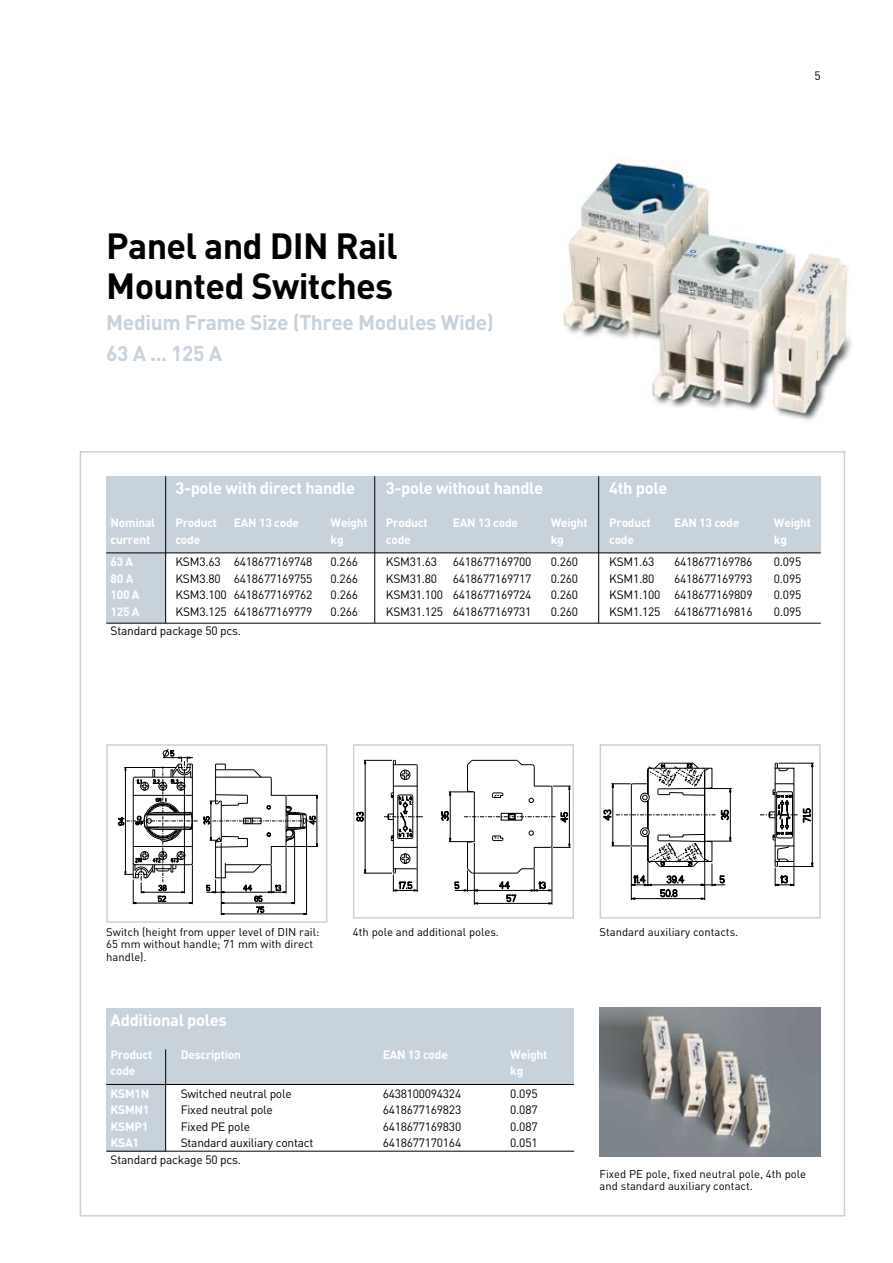
<style>
.page{position:relative;width:893px;height:1263px;background:#fff}
.page>*{position:absolute;margin:0;border:0;box-sizing:border-box;transform-origin:0 0}
.t1{font:700 36px/39.6px "DIN Pro";letter-spacing:-.02em;color:#000}
.t2{font:700 21px/31px "DIN Pro";letter-spacing:-.02em;color:#c8d2db}
.t3{font:700 16.5px "DIN Pro";letter-spacing:-.02em;color:#fff}
.t4{font:12px "DIN Pro";letter-spacing:-.02em;color:#000}
.t5{font:700 12px "DIN Pro";letter-spacing:-.02em;color:#fff}
.t6{font:11.25px/12.8px "DIN Pro";color:#000}
</style>
<div class="page">
<img style="left:563px;top:158px;width:289px;height:263px">
<div style="left:106px;top:476px;width:715px;height:77px;background:#c8d2db"></div>
<div style="left:106px;top:529px;width:60px;height:94px;background:#c8d2db"></div>
<hr style="left:106px;top:553px;width:715px;height:1px;background:#000">
<hr style="left:106px;top:623px;width:715px;height:1px;background:#000">
<hr style="left:374px;top:476px;width:1px;height:147px;background:#000">
<hr style="left:598px;top:476px;width:1px;height:147px;background:#000">
<hr style="left:165px;top:476px;width:1px;height:147px;background:#000">
<div style="left:106px;top:1008px;width:468px;height:76px;background:#c8d2db"></div>
<div style="left:106px;top:1061px;width:60px;height:90px;background:#c8d2db"></div>
<hr style="left:106px;top:1084px;width:468px;height:1px;background:#000">
<hr style="left:106px;top:1151px;width:468px;height:1px;background:#000">
<hr style="left:165px;top:1049px;width:1px;height:102px;background:#000">
<img style="left:600px;top:1008px;width:221px;height:149px">
<svg style="left:356px;top:759px;width:215px;height:146px"></svg>
<div style="left:353px;top:744px;width:221px;height:174px;border:2px solid #c8d2db"></div>
<div style="left:106px;top:744px;width:221px;height:179px;border:2px solid #c8d2db"></div>
<svg style="left:603px;top:762px;width:211px;height:139px"></svg>
<div style="left:600px;top:744px;width:221px;height:174px;border:2px solid #c8d2db"></div>
<svg style="left:117px;top:745px;width:204px;height:170px"></svg>
<h1 class="t1" style="left:106px;top:225px;width:293px">Panel and DIN Rail<br>Mounted Switches</h1>
<h2 class="t2" style="left:106px;top:306px;width:389px">Medium Frame Size (Three Modules Wide)<br>63 A ... 125 A</h2>
<h3 class="t3" style="left:175px;top:477px;width:181px">3-pole with direct handle</h3>
<h3 class="t3" style="left:386px;top:477px;width:159px">3-pole without handle</h3>
<h3 class="t3" style="left:609px;top:477px;width:60px">4th pole</h3>
<p class="t4" style="left:814px;top:68px;width:8px">5</p>
<p class="t5" style="left:111px;top:515px;width:46px">Nominal</p>
<p class="t5" style="left:175px;top:515px;width:43px">Product</p>
<p class="t5" style="left:234px;top:515px;width:67px">EAN 13 code</p>
<p class="t5" style="left:331px;top:515px;width:39px">Weight</p>
<p class="t5" style="left:386px;top:515px;width:43px">Product</p>
<p class="t5" style="left:453px;top:515px;width:67px">EAN 13 code</p>
<p class="t5" style="left:551px;top:515px;width:39px">Weight</p>
<p class="t5" style="left:609px;top:515px;width:43px">Product</p>
<p class="t5" style="left:674px;top:515px;width:67px">EAN 13 code</p>
<p class="t5" style="left:774px;top:515px;width:39px">Weight</p>
<p class="t5" style="left:111px;top:531px;width:41px">current</p>
<p class="t5" style="left:175px;top:531px;width:26px">code</p>
<p class="t5" style="left:331px;top:531px;width:15px">kg</p>
<p class="t5" style="left:386px;top:531px;width:26px">code</p>
<p class="t5" style="left:551px;top:531px;width:15px">kg</p>
<p class="t5" style="left:609px;top:531px;width:26px">code</p>
<p class="t5" style="left:774px;top:531px;width:15px">kg</p>
<p class="t5" style="left:111px;top:554px;width:24px">63 A</p>
<p class="t4" style="left:175px;top:554px;width:139px">KSM3.63 6418677169748</p>
<p class="t4" style="left:331px;top:554px;width:29px">0.266</p>
<p class="t4" style="left:386px;top:554px;width:53px">KSM31.63</p>
<p class="t4" style="left:453px;top:554px;width:80px">6418677169700</p>
<p class="t4" style="left:551px;top:554px;width:29px">0.260</p>
<p class="t4" style="left:609px;top:554px;width:47px">KSM1.63</p>
<p class="t4" style="left:674px;top:554px;width:80px">6418677169786</p>
<p class="t4" style="left:774px;top:554px;width:29px">0.095</p>
<p class="t5" style="left:111px;top:570px;width:24px">80 A</p>
<p class="t4" style="left:175px;top:570px;width:139px">KSM3.80 6418677169755</p>
<p class="t4" style="left:331px;top:570px;width:29px">0.266</p>
<p class="t4" style="left:386px;top:570px;width:53px">KSM31.80</p>
<p class="t4" style="left:453px;top:570px;width:80px">6418677169717</p>
<p class="t4" style="left:551px;top:570px;width:29px">0.260</p>
<p class="t4" style="left:609px;top:570px;width:47px">KSM1.80</p>
<p class="t4" style="left:674px;top:570px;width:80px">6418677169793</p>
<p class="t4" style="left:774px;top:570px;width:29px">0.095</p>
<p class="t5" style="left:111px;top:587px;width:31px">100 A</p>
<p class="t4" style="left:175px;top:587px;width:139px">KSM3.100 6418677169762</p>
<p class="t4" style="left:331px;top:587px;width:29px">0.266</p>
<p class="t4" style="left:386px;top:587px;width:147px">KSM31.100 6418677169724</p>
<p class="t4" style="left:551px;top:587px;width:29px">0.260</p>
<p class="t4" style="left:609px;top:587px;width:145px">KSM1.100 6418677169809</p>
<p class="t4" style="left:774px;top:587px;width:29px">0.095</p>
<p class="t5" style="left:111px;top:603px;width:31px">125 A</p>
<p class="t4" style="left:175px;top:603px;width:139px">KSM3.125 6418677169779</p>
<p class="t4" style="left:331px;top:603px;width:29px">0.266</p>
<p class="t4" style="left:386px;top:603px;width:147px">KSM31.125 6418677169731</p>
<p class="t4" style="left:551px;top:603px;width:29px">0.260</p>
<p class="t4" style="left:609px;top:603px;width:145px">KSM1.125 6418677169816</p>
<p class="t4" style="left:774px;top:603px;width:29px">0.095</p>
<p class="t4" style="left:111px;top:623px;width:132px">Standard package 50 pcs.</p>
<p class="t6" style="left:106px;top:925px;width:215px">Switch (height from upper level of DIN rail:<br>65 mm without handle; 71 mm with direct handle).</p>
<p class="t6" style="left:353px;top:925px;width:148px">4th pole and additional poles.</p>
<p class="t6" style="left:600px;top:925px;width:140px">Standard auxiliary contacts.</p>
<h3 class="t3" style="left:111px;top:1008px;width:118px">Additional poles</h3>
<p class="t5" style="left:111px;top:1046px;width:43px">Product</p>
<p class="t5" style="left:181px;top:1046px;width:62px">Description</p>
<p class="t5" style="left:383px;top:1046px;width:67px">EAN 13 code</p>
<p class="t5" style="left:510px;top:1046px;width:39px">Weight</p>
<p class="t5" style="left:111px;top:1063px;width:26px">code</p>
<p class="t5" style="left:510px;top:1063px;width:15px">kg</p>
<p class="t5" style="left:111px;top:1085px;width:40px">KSM1N</p>
<p class="t4" style="left:181px;top:1085px;width:113px">Switched neutral pole</p>
<p class="t4" style="left:383px;top:1085px;width:80px">6438100094324</p>
<p class="t4" style="left:510px;top:1085px;width:29px">0.095</p>
<p class="t5" style="left:111px;top:1102px;width:40px">KSMN1</p>
<p class="t4" style="left:181px;top:1102px;width:94px">Fixed neutral pole</p>
<p class="t4" style="left:383px;top:1102px;width:80px">6418677169823</p>
<p class="t4" style="left:510px;top:1102px;width:29px">0.087</p>
<p class="t5" style="left:111px;top:1118px;width:39px">KSMP1</p>
<p class="t4" style="left:181px;top:1118px;width:71px">Fixed PE pole</p>
<p class="t4" style="left:383px;top:1118px;width:80px">6418677169830</p>
<p class="t4" style="left:510px;top:1118px;width:29px">0.087</p>
<p class="t5" style="left:111px;top:1135px;width:30px">KSA1</p>
<p class="t4" style="left:181px;top:1135px;width:134px">Standard auxiliary contact</p>
<p class="t4" style="left:383px;top:1135px;width:80px">6418677170164</p>
<p class="t4" style="left:510px;top:1135px;width:29px">0.051</p>
<p class="t4" style="left:111px;top:1151px;width:132px">Standard package 50 pcs.</p>
<p class="t6" style="left:600px;top:1167px;width:208px">Fixed PE pole, fixed neutral pole, 4th pole and standard auxiliary contact.</p>
</div>
